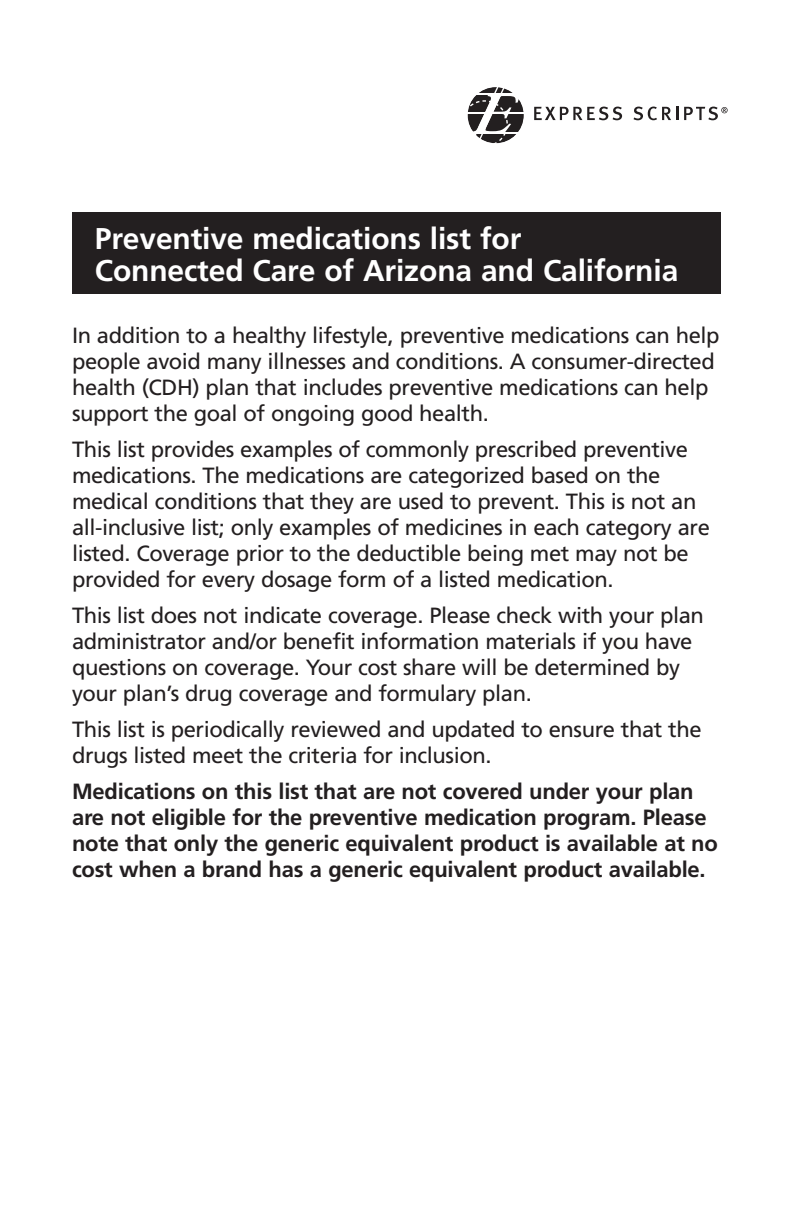
<style>
.page{position:relative;width:792px;height:1224px;background:#fff}
.page>*{position:absolute;margin:0;border:0;box-sizing:border-box;transform-origin:0 0}
.t1{font:700 30px/32px "Frutiger LT Std";letter-spacing:-.005em;color:#fff}
.t2{font:22px/26px "Frutiger LT Std";letter-spacing:-.02em;color:#231f20}
.t3{font:700 22px/26px "Frutiger LT Std";letter-spacing:-.01em;color:#231f20}
</style>
<div class="page">
<svg style="left:534px;top:107px;width:88px;height:13px"></svg>
<svg style="left:634px;top:107px;width:44px;height:13px"></svg>
<svg style="left:684px;top:107px;width:44px;height:13px"></svg>
<svg style="left:467px;top:87px;width:57px;height:57px"></svg>
<div style="left:72px;top:212px;width:648px;height:81px;background:#231f20"></div>
<h1 class="t1" style="left:95px;top:222px;width:585px">Preventive medications list for<br>Connected Care of Arizona and California</h1>
<p class="t2" style="left:72px;top:323px;width:649px">In addition to a healthy lifestyle, preventive medications can help people avoid many illnesses and conditions. A consumer-directed health (CDH) plan that includes preventive medications can help support the goal of ongoing good health.</p>
<p class="t2" style="left:72px;top:437px;width:639px">This list provides examples of commonly prescribed preventive medications. The medications are categorized based on the medical conditions that they are used to prevent. This is not an all-inclusive list; only examples of medicines in each category are listed. Coverage prior to the deductible being met may not be provided for every dosage form of a listed medication.</p>
<p class="t2" style="left:72px;top:603px;width:634px">This list does not indicate coverage. Please check with your plan administrator and/or benefit information materials if you have questions on coverage. Your cost share will be determined by your plan’s drug coverage and formulary plan.</p>
<p class="t2" style="left:72px;top:717px;width:631px">This list is periodically reviewed and updated to ensure that the drugs listed meet the criteria for inclusion.</p>
<p class="t3" style="left:72px;top:779px;width:647px">Medications on this list that are not covered under your plan are not eligible for the preventive medication program. Please note that only the generic equivalent product is available at no cost when a brand has a generic equivalent product available.</p>
</div>
